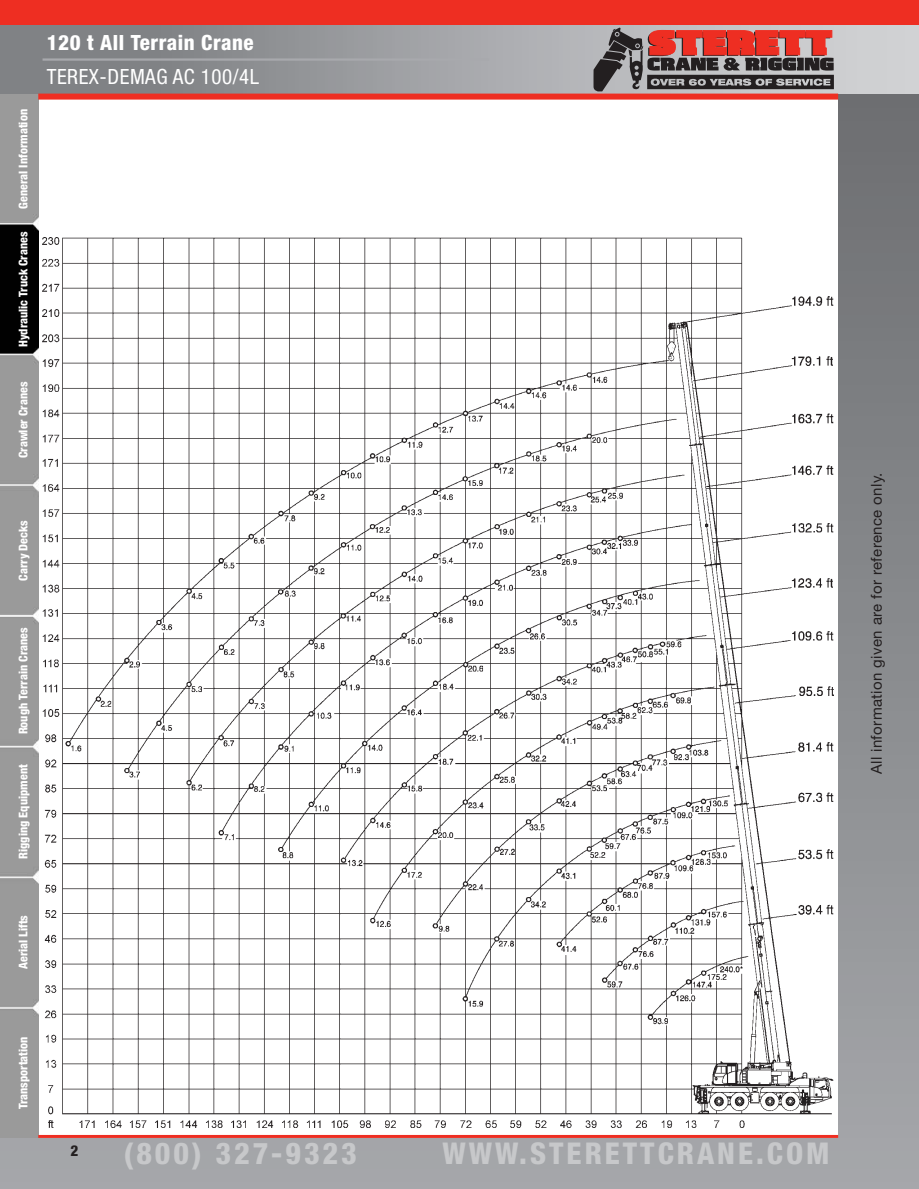
<style>
.page{position:relative;width:919px;height:1189px;background:#fff}
.page>*{position:absolute;margin:0;border:0;box-sizing:border-box;transform-origin:0 0}
.t1{font:800 condensed 30px "Helvetica Neue LT Pro";letter-spacing:.1em;color:#c7c8ca}
.t2{font:800 condensed 21px "Helvetica Neue LT Pro";letter-spacing:.025em;color:#fff}
.t3{font:condensed 21px "Helvetica Neue LT Pro";letter-spacing:.025em;color:#fff}
.t4{font:15px "Helvetica Neue LT Pro";letter-spacing:.025em;color:#231f20}
.t5{font:800 condensed 15px "Helvetica Neue LT Pro";color:#231f20}
.t6{font:800 condensed 12px "Helvetica Neue LT Pro";color:#fff}
</style>
<div class="page">
<img style="left:0;top:94px;width:919px;height:1094px">
<div style="left:0;top:94px;width:838px;height:1043px;background:#fff"></div>
<img style="left:0;top:94px;width:38px;height:1043px">
<div style="left:0;top:0;width:918px;height:26px;background:#ee2e22"></div>
<div style="left:0;top:26px;width:918px;height:68px;background:linear-gradient(to right,#75787b,#d6d7d9)"></div>
<svg style="left:593px;top:28px;width:240px;height:63px;background:#916160"></svg>
<div style="left:38px;top:94px;width:800px;height:6px;background:#ee2e22"></div>
<hr style="left:43px;top:58px;width:446px;height:3px;background:#a8a9ad">
<hr style="left:38px;top:1134px;width:800px;height:3px;background:#ee2e22">
<img style="left:43px;top:237px;width:790px;height:890px">
<p class="t6" style="left:16px;top:208px;width:101px;rotate:-90deg">General Information</p>
<p class="t6" style="left:16px;top:347px;width:117px;rotate:-90deg">Hydraulic Truck Cranes</p>
<p class="t6" style="left:16px;top:458px;width:78px;rotate:-90deg">Crawler Cranes</p>
<h2 class="t2" style="left:47px;top:30px;width:208px">120 t All Terrain Crane</h2>
<h2 class="t3" style="left:47px;top:64px;width:214px">TEREX-DEMAG AC 100/4L</h2>
<p class="t6" style="left:16px;top:580px;width:62px;rotate:-90deg">Carry Decks</p>
<p class="t6" style="left:16px;top:734px;width:108px;rotate:-90deg">Rough Terrain Cranes</p>
<p class="t6" style="left:16px;top:858px;width:96px;rotate:-90deg">Rigging Equipment</p>
<p class="t6" style="left:16px;top:969px;width:56px;rotate:-90deg">Aerial Lifts</p>
<p class="t6" style="left:16px;top:1108px;width:74px;rotate:-90deg">Transportation</p>
<p class="t5" style="left:71px;top:1141px;width:9px">2</p>
<h1 class="t1" style="left:124px;top:1134px;width:234px">(800) 327-9323</h1>
<h1 class="t1" style="left:442px;top:1134px;width:388px">www.STERETTCRAnE.Com</h1>
<p class="t4" style="left:867px;top:774px;width:303px;rotate:-90deg">All information given are for reference only.</p>
</div>
